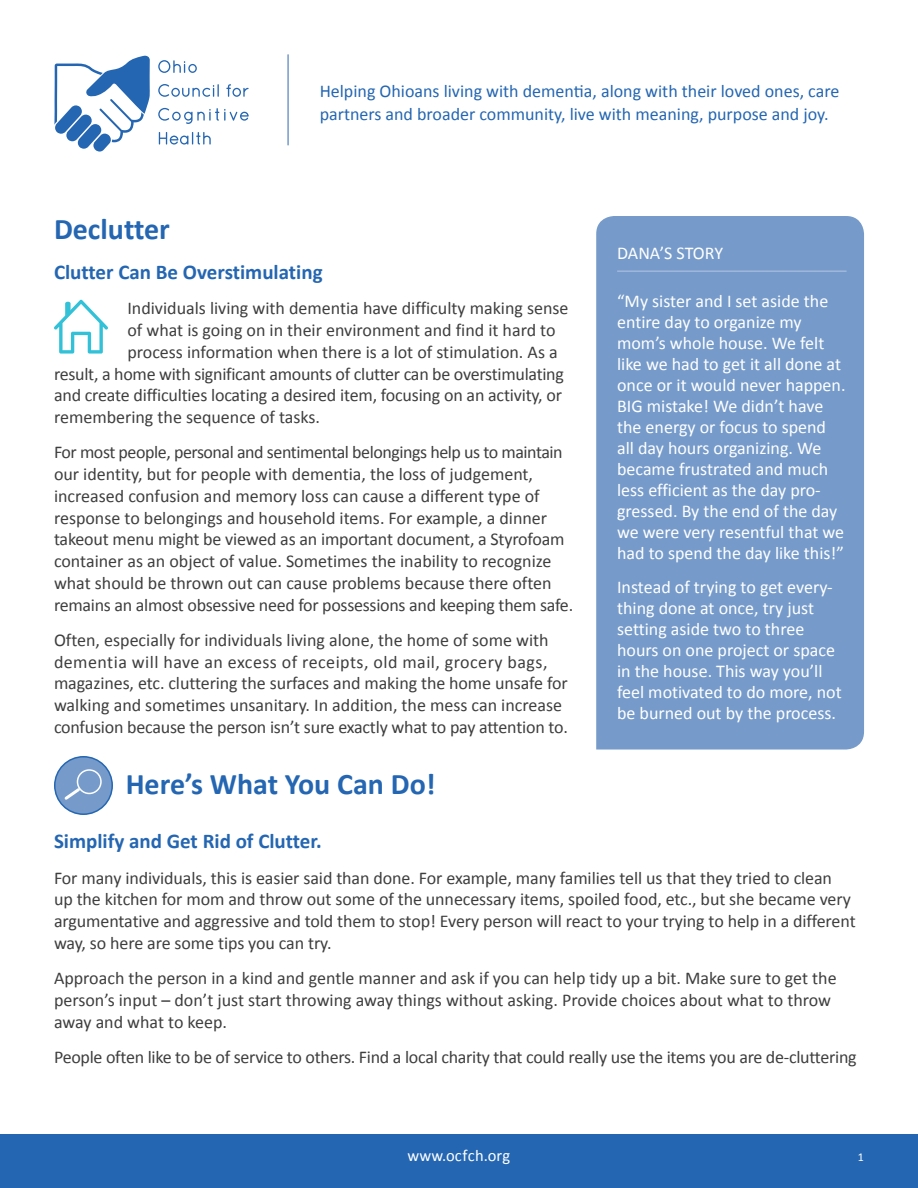
<style>
.page{position:relative;width:918px;height:1188px;background:#fff}
.page>*{position:absolute;margin:0;border:0;box-sizing:border-box;transform-origin:0 0}
.Headlines{font:700 30px "Calibri";color:#2466b2}
.Subheads{font:700 21px "Calibri";color:#2466b2}
.Body{font:18px/21.8px "Calibri";letter-spacing:-.005em;color:#3e3e3f}
.Sidebar_Story{font:18px/21px "Calibri";color:#fff}
.t1{font:18px/23.2px "Calibri";color:#2466b2}
.Story_Title{font:18px "Calibri";letter-spacing:-.005em;color:#fff}
.t2{font:16.5px "Calibri";letter-spacing:.005em;color:#fff}
.t3{font:12px "Calibri";color:#fff}
</style>
<div class="page">
<div style="left:0;top:1134px;width:918px;height:54px;background:#2466b2"></div>
<svg style="left:158px;top:60px;width:91px;height:85px"></svg>
<svg style="left:54px;top:55px;width:96px;height:97px"></svg>
<hr style="left:287px;top:55px;width:2px;height:90px;background:#769bca">
<svg style="left:54px;top:300px;width:54px;height:54px"></svg>
<div style="left:596px;top:216px;width:268px;height:534px;background:#769bca"></div>
<hr style="left:617px;top:271px;width:230px;height:1px;background:#b5c6e2">
<div style="left:55px;top:757px;width:57px;height:57px;background:#769bca;border-radius:50%"></div>
<div style="left:54px;top:756px;width:59px;height:59px;border:2px solid #2466b2;border-radius:50%"></div>
<div style="left:77px;top:769px;width:25px;height:25px;border:2px solid #fff;border-radius:50%"></div>
<svg style="left:64px;top:786px;width:19px;height:14px"></svg>
<p class="t1" style="left:320px;top:78px;width:521px">Helping Ohioans living with dementia, along with their loved ones, care partners and broader community, live with meaning, purpose and joy.</p>
<p class="Headlines" style="left:54px;top:210px;width:117px">Declutter</p>
<p class="Subheads" style="left:54px;top:259px;width:270px">Clutter Can Be Overstimulating</p>
<p class="Body" style="left:127px;top:297px;width:443px">Individuals living with dementia have difficulty making sense</p>
<p class="Body" style="left:127px;top:318px;width:430px">of what is going on in their environment and find it hard to</p>
<p class="Body" style="left:127px;top:340px;width:432px">process information when there is a lot of stimulation. As a</p>
<p class="Body" style="left:54px;top:362px;width:511px">result, a home with significant amounts of clutter can be overstimulating</p>
<p class="Body" style="left:54px;top:384px;width:510px">and create difficulties locating a desired item, focusing on an activity, or</p>
<p class="Body" style="left:54px;top:405px;width:268px">remembering the sequence of tasks.</p>
<p class="Body" style="left:54px;top:441px;width:521px">For most people, personal and sentimental belongings help us to maintain our identity, but for people with dementia, the loss of judgement, increased confusion and memory loss can cause a different type of response to belongings and household items. For example, a dinner takeout menu might be viewed as an important document, a Styrofoam container as an object of value. Sometimes the inability to recognize what should be thrown out can cause problems because there often remains an almost obsessive need for possessions and keeping them safe.</p>
<p class="Body" style="left:54px;top:628px;width:515px">Often, especially for individuals living alone, the home of some with dementia will have an excess of receipts, old mail, grocery bags, magazines, etc. cluttering the surfaces and making the home unsafe for walking and sometimes unsanitary. In addition, the mess can increase confusion because the person isn’t sure exactly what to pay attention to.</p>
<p class="Story_Title" style="left:617px;top:242px;width:108px">DANA’S STORY</p>
<p class="Sidebar_Story" style="left:617px;top:289px;width:230px">“My sister and I set aside the entire day to organize my mom’s whole house. We felt like we had to get it all done at once or it would never happen.<br>BIG mistake! We didn’t have the energy or focus to spend all day hours organizing. We became frustrated and much less efficient as the day pro&shy;gressed. By the end of the day we were very resentful that we had to spend the day like this!”</p>
<p class="Sidebar_Story" style="left:617px;top:576px;width:226px">Instead of trying to get every&shy;thing done at once, try just setting aside two to three hours on one project or space in the house. This way you’ll feel motivated to do more, not be burned out by the process.</p>
<p class="Headlines" style="left:126px;top:766px;width:311px">Here’s What You Can Do!</p>
<p class="Subheads" style="left:54px;top:828px;width:269px">Simplify and Get Rid of Clutter.</p>
<p class="Body" style="left:54px;top:866px;width:803px">For many individuals, this is easier said than done. For example, many families tell us that they tried to clean<br>up the kitchen for mom and throw out some of the unnecessary items, spoiled food, etc., but she became very argumentative and aggressive and told them to stop! Every person will react to your trying to help in a different way, so here are some tips you can try.</p>
<p class="Body" style="left:54px;top:967px;width:784px">Approach the person in a kind and gentle manner and ask if you can help tidy up a bit. Make sure to get the person’s input – don’t just start throwing away things without asking. Provide choices about what to throw away and what to keep.</p>
<p class="Body" style="left:54px;top:1045px;width:804px">People often like to be of service to others. Find a local charity that could really use the items you are de-cluttering</p>
<p class="t2" style="left:408px;top:1145px;width:104px">www.ocfch.org</p>
<p class="t3" style="left:858px;top:1149px;width:8px">1</p>
</div>
